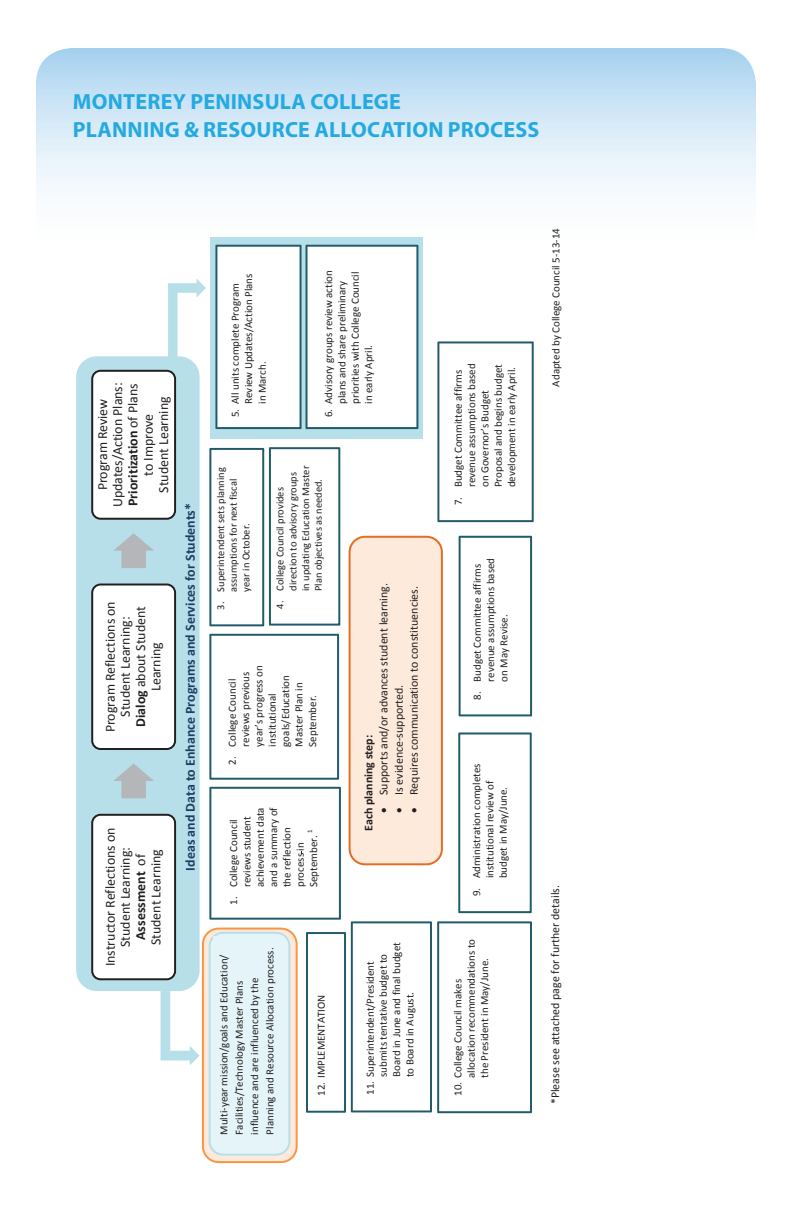
<style>
.page{position:relative;width:792px;height:1224px;background:#fff}
.page>*{position:absolute;margin:0;border:0;box-sizing:border-box;transform-origin:0 0}
.t1{font:700 22px/28px "Myriad Pro";letter-spacing:.01em;color:#24aae1}
.t2{font:14px/15.2px "Calibri";color:#231f20;text-align:center}
.t3{font:700 14px "Calibri";color:#1c4060}
.t4{font:12px "Calibri";color:#231f20}
.t5{font:700 12px "Calibri";color:#231f20}
.t6{font:11px/13.4px "Calibri";color:#231f20}
.t7{font:10.6px "Calibri";color:#231f20}
.t8{font:10.4px/12.8px "Calibri";color:#231f20}
.t9{font:7px "Calibri";color:#231f20}
.s1{font-weight:700}
</style>
<div class="page">
<div style="left:202px;top:928px;width:96px;height:235px;background:#fdeada;border:2px solid #f79646;border-radius:16px"></div>
<div style="left:307px;top:237px;width:116px;height:202px;background:#b7dfea"></div>
<div style="left:210px;top:237px;width:99px;height:202px;background:#b7dfea"></div>
<div style="left:76px;top:356px;width:124px;height:635px;background:#b7dfea;border-radius:21px"></div>
<div style="left:91px;top:814px;width:85px;height:166px;background:#fff;border:2px solid #231f20;border-radius:8px"></div>
<svg style="left:113px;top:763px;width:41px;height:35px"></svg>
<div style="left:91px;top:584px;width:85px;height:166px;background:#fff;border:2px solid #231f20;border-radius:8px"></div>
<svg style="left:113px;top:533px;width:41px;height:35px"></svg>
<div style="left:91px;top:370px;width:85px;height:150px;background:#fff;border:2px solid #231f20;border-radius:8px"></div>
<div style="left:209px;top:932px;width:81px;height:224px;background:#e4f4f9;border:2px solid #b7dfea;border-radius:13px"></div>
<svg style="left:161px;top:245px;width:373px;height:868px"></svg>
<img style="left:214px;top:457px;width:40px;height:160px">
<h1 class="t1" style="left:73px;top:87px;width:468px">MONTEREY PENINSULA COLLEGE<br>PLANNING &amp; RESOURCE ALLOCATION PROCESS</h1>
<p class="t2" style="left:95px;top:507px;width:126px;rotate:-90deg">Program Review<br>Updates/Action Plans:<br><span class="s1">Prioritization</span> of Plans to Improve<br>Student Learning</p>
<p class="t2" style="left:102px;top:732px;width:133px;rotate:-90deg">Program Reflections on<br>Student Learning:<br><span class="s1">Dialog</span> about Student<br>Learning</p>
<p class="t2" style="left:102px;top:966px;width:140px;rotate:-90deg">Instructor Reflections on<br>Student Learning:<br><span class="s1">Assessment</span> of<br>Student Learning</p>
<p class="t3" style="left:181px;top:871px;width:369px;rotate:-90deg">Ideas and Data to Enhance Programs and Services for Students*</p>
<p class="t6" style="left:229px;top:404px;width:132px;text-indent:-13px;rotate:-90deg">5. All units complete Program<br>Review Updates/Action Plans in March.</p>
<p class="t6" style="left:322px;top:404px;width:135px;text-indent:-13px;rotate:-90deg">6. Advisory groups review action plans and share preliminary priorities with College Council in early April.</p>
<p class="t8" style="left:214px;top:592px;width:126px;text-indent:-18px;rotate:-90deg">3. Superintendent sets planning assumptions for next fiscal year in October.</p>
<p class="t8" style="left:287px;top:591px;width:127px;rotate:-90deg">direction to advisory groups in updating Education Master<br>Plan objectives as needed.</p>
<p class="t7" style="left:273px;top:609px;width:123px;rotate:-90deg">4. College Council provides</p>
<p class="t6" style="left:226px;top:747px;width:83px;text-indent:-18px;rotate:-90deg">2. College Council reviews previous year’s progress on institutional goals/Education<br>Master Plan in<br>September.</p>
<p class="t6" style="left:227px;top:887px;width:82px;text-indent:-18px;rotate:-90deg">1. College Council reviews student achievement data and a summary of the reflection process in<br>September.</p>
<p class="t9" style="left:305px;top:833px;width:5px;rotate:-90deg">1</p>
<p class="t6" style="left:216px;top:1135px;width:189px;line-height:15.4px;rotate:-90deg">Multi-year mission/goals and Education/ Facilities/Technology Master Plans influence and are influenced by the Planning and Resource Allocation process.</p>
<p class="t6" style="left:315px;top:1096px;width:103px;rotate:-90deg">12. IMPLEMENTATION</p>
<p class="t4" style="left:376px;top:813px;width:231px;rotate:-90deg">• Supports and/or advances student learning.</p>
<p class="t4" style="left:406px;top:813px;width:228px;rotate:-90deg">• Requires communication to constituencies.</p>
<p class="t4" style="left:391px;top:813px;width:130px;rotate:-90deg">• Is evidence-supported.</p>
<p class="t5" style="left:361px;top:831px;width:97px;rotate:-90deg">Each planning step:</p>
<p class="t6" style="left:363px;top:1077px;width:136px;text-indent:-18px;rotate:-90deg">11. Superintendent/President submits tentative budget to<br>Board in June and final budget to Board in August.</p>
<p class="t6" style="left:451px;top:487px;width:125px;text-indent:-18px;rotate:-90deg">7. Budget Committee affirms revenue assumptions based on Governor’s Budget<br>Proposal and begins budget development in early April.</p>
<p class="t6" style="left:470px;top:682px;width:125px;text-indent:-18px;rotate:-90deg">8. Budget Committee affirms revenue assumptions based on May Revise.</p>
<p class="t6" style="left:470px;top:896px;width:134px;text-align:center;rotate:-90deg">9. Administration completes institutional review of<br>budget in May/June.</p>
<p class="t6" style="left:451px;top:1078px;width:141px;text-indent:-18px;rotate:-90deg">10. College Council makes allocation recommendations to the President in May/June.</p>
<p class="t6" style="left:549px;top:387px;width:160px;rotate:-90deg">Adapted by College Council 5-13-14</p>
<p class="t4" style="left:548px;top:1104px;width:221px;rotate:-90deg">*Please see attached page for further details.</p>
</div>
